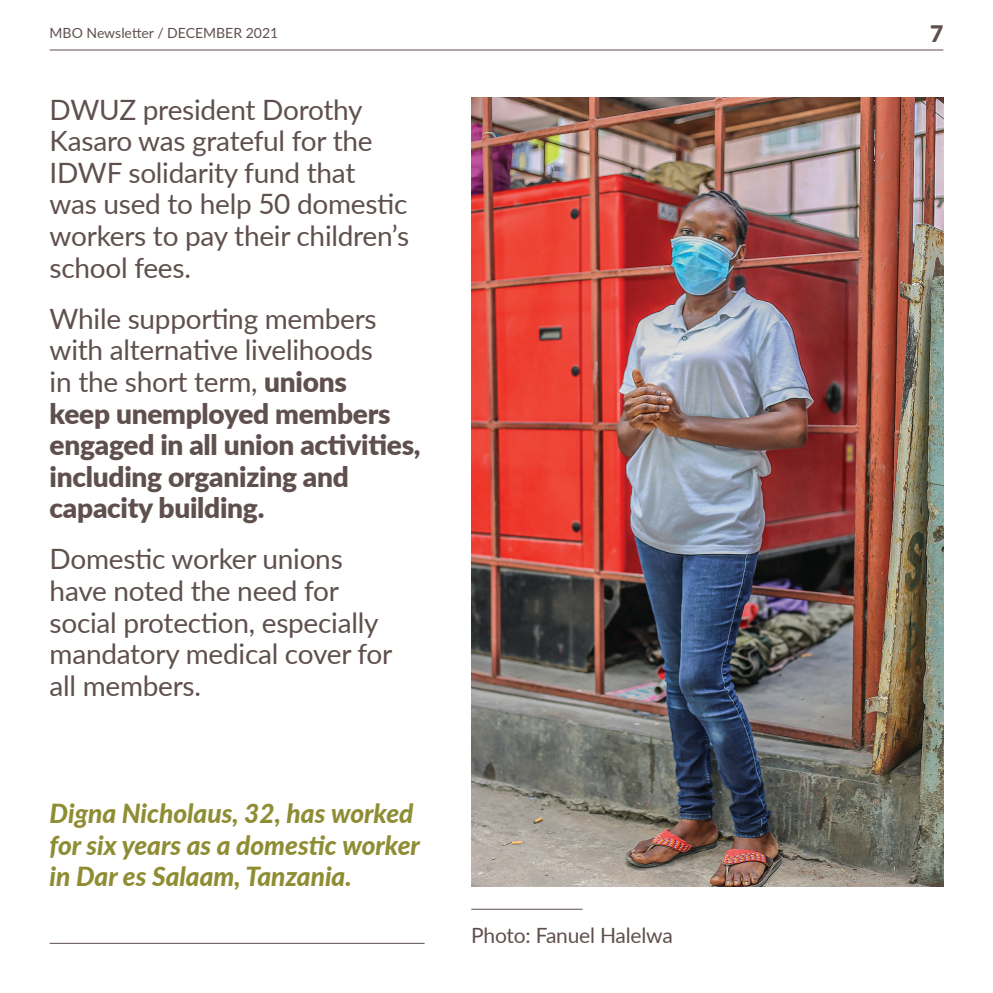
<style>
.page{position:relative;width:993px;height:993px;background:#fff}
.page>*{position:absolute;margin:0;border:0;box-sizing:border-box;transform-origin:0 0}
.t1{font:28px/31.5px "Lato";letter-spacing:-.01em;color:#5f504e}
.t2{font:900 28px/31.5px "Lato";letter-spacing:-.01em;color:#5f504e}
.t3{font:italic 800 26.25px/31.5px "Lato";color:#8f8d34}
.t4{font:900 22.75px "Lato";color:#5f504e}
.t5{font:21px "Lato";letter-spacing:-.01em;color:#5f504e}
.t6{font:14px "Lato";color:#5f504e}
.s1{font-weight:400}
</style>
<div class="page">
<hr style="left:50px;top:50px;width:893px;height:1px;background:#5f504e">
<hr style="left:50px;top:942px;width:374px;height:1px;background:#5f504e">
<img style="left:471px;top:97px;width:472px;height:788px">
<hr style="left:471px;top:908px;width:111px;height:1px;background:#5f504e">
<p class="t6" style="left:50px;top:23px;width:230px">MBO Newsletter / DECEMBER 2021</p>
<p class="t4" style="left:929px;top:16px;width:15px">7</p>
<p class="t1" style="left:50px;top:93px;width:361px">DWUZ president Dorothy<br>Kasaro was grateful for the<br>IDWF solidarity fund that was used to help 50 domestic workers to pay their children’s school fees.</p>
<p class="t2" style="left:50px;top:301px;width:372px"><span class="s1">While supporting members with alternative livelihoods<br>in the short term,</span> unions<br>keep unemployed members engaged in all union activities, including organizing and capacity building.</p>
<p class="t1" style="left:50px;top:542px;width:344px">Domestic worker unions have noted the need for social protection, especially mandatory medical cover for all members.</p>
<p class="t3" style="left:50px;top:796px;width:372px">Digna Nicholaus, 32, has worked for six years as a domestic worker in Dar es Salaam, Tanzania.</p>
<p class="t5" style="left:471px;top:919px;width:203px">Photo: Fanuel Halelwa</p>
</div>
